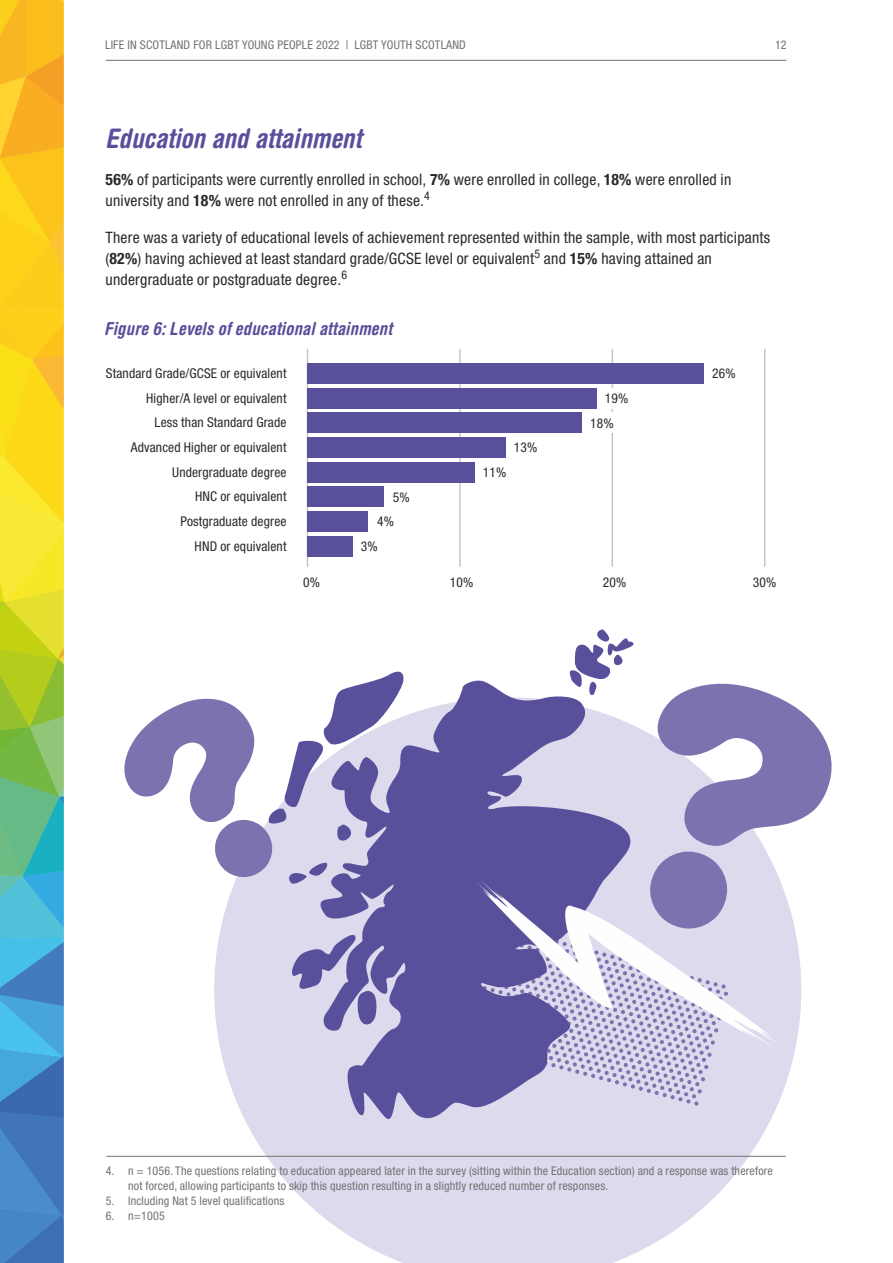
<style>
.page{position:relative;width:893px;height:1263px;background:#fff}
.page>*{position:absolute;margin:0;border:0;box-sizing:border-box;transform-origin:0 0}
.t1{font:italic 700 condensed 27px "Helvetica Rounded LT Pro";color:#59509c}
.t2{font:italic 700 condensed 18px "Helvetica Rounded LT Pro";letter-spacing:.01em;color:#59509c}
.t3{font:condensed 15.75px "Helvetica Neue LT Pro";letter-spacing:.015em;color:#2b2a29}
.t4{font:condensed 13.5px/24.8px "Helvetica Neue LT Pro";letter-spacing:.01em;color:#2b2a29;text-align:right}
.t5{font:condensed 12px/15.1px "Helvetica Neue LT Pro";letter-spacing:.015em;color:#727271}
.t6{font:condensed 12px "Helvetica Neue LT Pro";color:#2b2a29}
.s1{font-weight:700}
</style>
<div class="page">
<svg style="left:214px;top:878px;width:587px;height:385px;fill:#dddaed"></svg>
<svg style="left:659px;top:1054px;width:69px;height:52px;background:#cdc9e3"></svg>
<hr style="left:764px;top:349px;width:1px;height:218px;background:#c5c6c6">
<hr style="left:612px;top:349px;width:1px;height:218px;background:#c5c6c6">
<hr style="left:459px;top:349px;width:2px;height:218px;background:#c5c6c6">
<hr style="left:307px;top:349px;width:1px;height:218px;background:#c5c6c6">
<div style="left:307px;top:388px;width:332px;height:21px;background:#fff"></div>
<div style="left:307px;top:413px;width:318px;height:20px;background:#fff"></div>
<div style="left:307px;top:363px;width:397px;height:21px;background:#59509c"></div>
<div style="left:307px;top:388px;width:290px;height:21px;background:#59509c"></div>
<div style="left:307px;top:413px;width:275px;height:20px;background:#59509c"></div>
<div style="left:307px;top:437px;width:199px;height:21px;background:#59509c"></div>
<div style="left:307px;top:462px;width:168px;height:20px;background:#59509c"></div>
<div style="left:307px;top:486px;width:77px;height:21px;background:#59509c"></div>
<div style="left:307px;top:511px;width:61px;height:21px;background:#59509c"></div>
<div style="left:307px;top:536px;width:46px;height:20px;background:#59509c"></div>
<hr style="left:106px;top:1156px;width:680px;height:1px;background:#727271">
<hr style="left:106px;top:60px;width:680px;height:1px;background:#727271">
<svg style="left:0;top:0;width:64px;height:1263px;background:#aaba60"></svg>
<svg style="left:267px;top:629px;width:392px;height:495px"></svg>
<svg style="left:476px;top:873px;width:307px;height:181px"></svg>
<svg style="left:649px;top:681px;width:183px;height:249px"></svg>
<svg style="left:124px;top:698px;width:149px;height:180px"></svg>
<p class="t5" style="left:105px;top:39px;width:362px">LIFE IN SCOTLAND FOR LGBT YOUNG PEOPLE 2022 | LGBT YOUTH SCOTLAND</p>
<p class="t5" style="left:775px;top:39px;width:13px">12</p>
<h1 class="t1" style="left:105px;top:128px;width:258px">Education and attainment</h1>
<p class="t3" style="left:106px;top:174px;width:627px"><span class="s1">56%</span> of participants were currently enrolled in school, <span class="s1">7%</span> were enrolled in college, <span class="s1">18%</span> were enrolled in</p>
<p class="t6" style="left:424px;top:192px;width:7px">4</p>
<p class="t3" style="left:106px;top:195px;width:320px">university and <span class="s1">18%</span> were not enrolled in any of these.</p>
<p class="t3" style="left:106px;top:231px;width:666px">There was a variety of educational levels of achievement represented within the sample, with most participants</p>
<p class="t6" style="left:534px;top:249px;width:7px">5</p>
<p class="t3" style="left:106px;top:253px;width:608px">(<span class="s1">82%</span>) having achieved at least standard grade/GCSE level or equivalent and <span class="s1">15%</span> having attained an</p>
<p class="t6" style="left:341px;top:270px;width:7px">6</p>
<p class="t3" style="left:105px;top:274px;width:237px">undergraduate or postgraduate degree.</p>
<p class="t2" style="left:104px;top:322px;width:289px">Figure 6: Levels of educational attainment</p>
<p class="t4" style="left:106px;top:363px;width:182px">Standard Grade/GCSE or equivalent<br>Higher/A level or equivalent<br>Less than Standard Grade<br>Advanced Higher or equivalent<br>Undergraduate degree<br>HNC or equivalent<br>Postgraduate degree<br>HND or equivalent</p>
<p class="t4" style="left:712px;top:363px;width:25px">26%</p>
<p class="t4" style="left:590px;top:388px;width:40px;text-align:left;text-indent:15px">19%<br>18%</p>
<p class="t4" style="left:514px;top:437px;width:25px">13%</p>
<p class="t4" style="left:483px;top:462px;width:25px">11%</p>
<p class="t4" style="left:393px;top:486px;width:18px">5%</p>
<p class="t4" style="left:377px;top:511px;width:18px">4%</p>
<p class="t4" style="left:361px;top:535px;width:18px">3%</p>
<p class="t4" style="left:303px;top:571px;width:18px">0%</p>
<p class="t4" style="left:450px;top:571px;width:25px">10%</p>
<p class="t4" style="left:603px;top:571px;width:25px">20%</p>
<p class="t4" style="left:753px;top:571px;width:25px">30%</p>
<p class="t5" style="left:106px;top:1165px;width:10px">4.</p>
<p class="t5" style="left:106px;top:1195px;width:10px">5.<br>6.</p>
<p class="t5" style="left:128px;top:1165px;width:646px">n = 1056. The questions relating to education appeared later in the survey (sitting within the Education section) and a response was therefore not forced, allowing participants to skip this question resulting in a slightly reduced number of responses.<br>Including Nat 5 level qualifications<br>n=1005</p>
</div>
